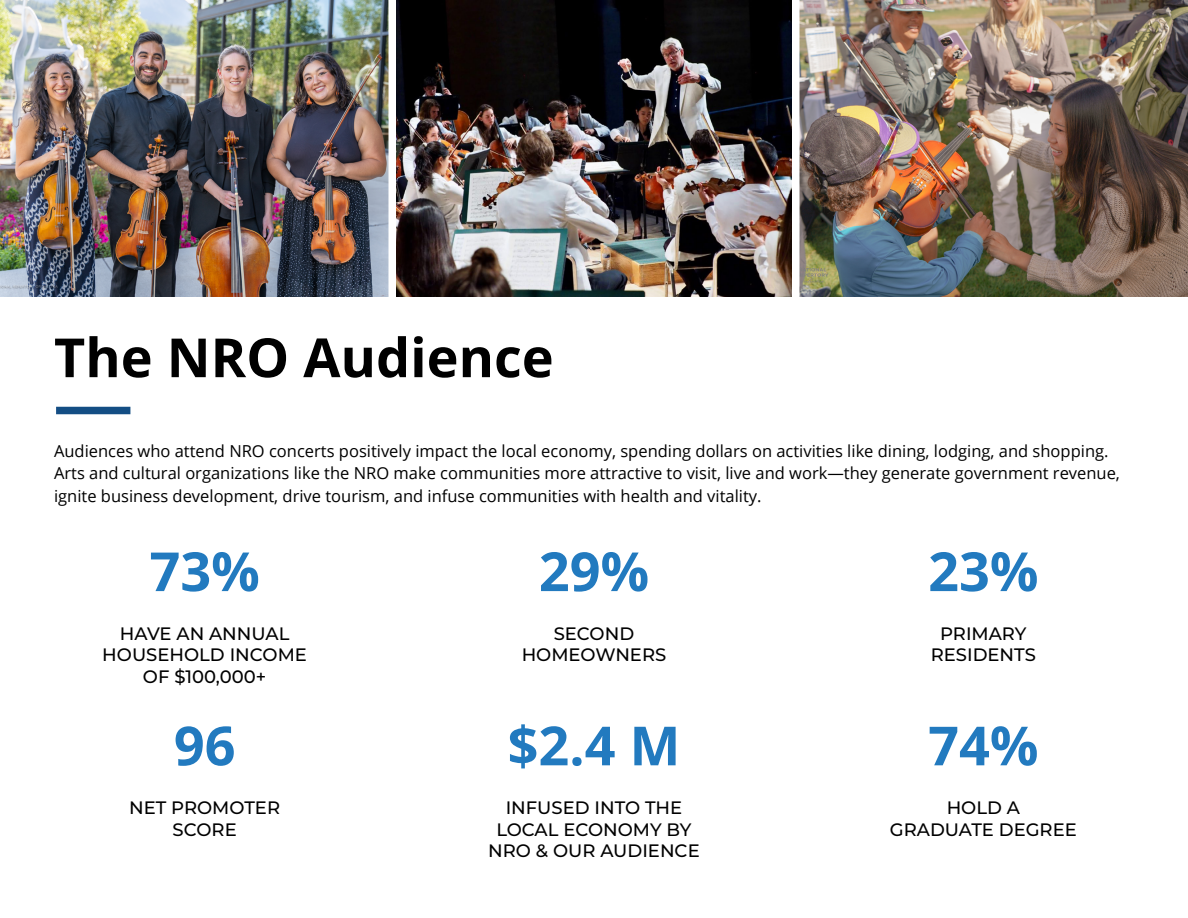
<style>
.page{position:relative;width:1188px;height:918px;background:#fff}
.page>*{position:absolute;margin:0;border:0;box-sizing:border-box;transform-origin:0 0}
.t1{font:700 54px "Open Sans";color:#227abf}
.t2{font:700 54px "Open Sans";color:#000}
.t3{font:500 18px/21.6px "Montserrat";color:#000;text-align:center}
.t4{font:16.5px/22.5px "Open Sans";color:#000}
</style>
<div class="page">
<img style="left:0;top:0;width:1188px;height:297px">
<img style="left:385px;top:0;width:418px;height:297px">
<div style="left:56px;top:407px;width:74px;height:7px;background:#144e84"></div>
<h1 class="t2" style="left:54px;top:319px;width:501px">The NRO Audience</h1>
<p class="t4" style="left:54px;top:439px;width:1068px">Audiences who attend NRO concerts positively impact the local economy, spending dollars on activities like dining, lodging, and shopping.<br>Arts and cultural organizations like the NRO make communities more attractive to visit, live and work—they generate government revenue, ignite business development, drive tourism, and infuse communities with health and vitality.</p>
<h1 class="t1" style="left:150px;top:533px;width:112px">73%</h1>
<p class="t3" style="left:102px;top:622px;width:206px">HAVE AN ANNUAL<br>HOUSEHOLD INCOME<br>OF $100,000+</p>
<h1 class="t1" style="left:174px;top:708px;width:63px">96</h1>
<p class="t3" style="left:129px;top:796px;width:152px">NET PROMOTER<br>SCORE</p>
<h1 class="t1" style="left:539px;top:533px;width:112px">29%</h1>
<p class="t3" style="left:522px;top:622px;width:146px">SECOND<br>HOMEOWNERS</p>
<h1 class="t1" style="left:508px;top:708px;width:174px">$2.4 M</h1>
<p class="t3" style="left:488px;top:796px;width:213px">INFUSED INTO THE<br>LOCAL ECONOMY BY<br>NRO &amp; OUR AUDIENCE</p>
<h1 class="t1" style="left:928px;top:533px;width:112px">23%</h1>
<p class="t3" style="left:931px;top:622px;width:107px">PRIMARY<br>RESIDENTS</p>
<h1 class="t1" style="left:928px;top:708px;width:112px">74%</h1>
<p class="t3" style="left:890px;top:796px;width:188px">HOLD A<br>GRADUATE DEGREE</p>
</div>
